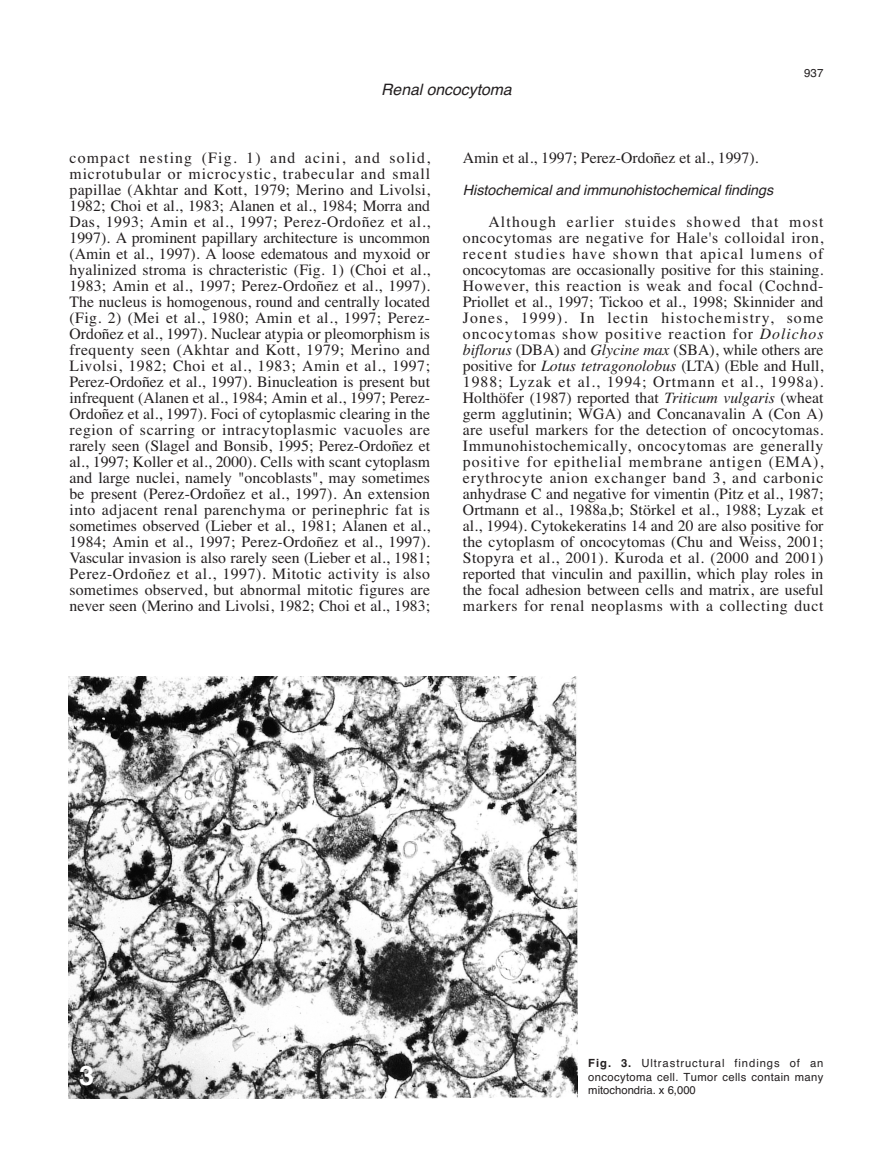
<style>
.page{position:relative;width:893px;height:1175px;background:#fff}
.page>*{position:absolute;margin:0;border:0;box-sizing:border-box;transform-origin:0 0}
.t1{font:700 27px "Helvetica";color:#fff}
.t2{font:15.75px/16px "Times";color:#231f20;text-align:justify}
.t3{font:italic 15.75px "Helvetica";color:#231f20}
.t4{font:italic 14.25px "Helvetica";color:#231f20}
.t5{font:11.55px "Helvetica";color:#231f20}
.t6{font:11.25px/13.5px "Helvetica";letter-spacing:.03em;color:#231f20;text-align:justify}
.s1{font-style:italic}
.s2{font-weight:700}
</style>
<div class="page">
<img style="left:68px;top:676px;width:509px;height:422px">
<p class="t3" style="left:381px;top:80px;width:132px">Renal oncocytoma</p>
<p class="t5" style="left:804px;top:66px;width:21px">937</p>
<p class="t2" style="left:70px;top:149px;width:362px">compact nesting (Fig. 1) and acini, and solid, microtubular or microcystic, trabecular and small papillae (Akhtar and Kott, 1979; Merino and Livolsi, 1982; Choi et al., 1983; Alanen et al., 1984; Morra and Das, 1993; Amin et al., 1997; Perez-Ordoñez et al., 1997). A prominent papillary architecture is uncommon (Amin et al., 1997). A loose edematous and myxoid or hyalinized stroma is chracteristic (Fig. 1) (Choi et al., 1983; Amin et al., 1997; Perez-Ordoñez et al., 1997).<br>The nucleus is homogenous, round and centrally located (Fig. 2) (Mei et al., 1980; Amin et al., 1997; Perez-Ordoñez et al., 1997). Nuclear atypia or pleomorphism is frequenty seen (Akhtar and Kott, 1979; Merino and Livolsi, 1982; Choi et al., 1983; Amin et al., 1997; Perez-Ordoñez et al., 1997). Binucleation is present but infrequent (Alanen et al., 1984; Amin et al., 1997; Perez-Ordoñez et al., 1997). Foci of cytoplasmic clearing in the region of scarring or intracytoplasmic vacuoles are rarely seen (Slagel and Bonsib, 1995; Perez-Ordoñez et al., 1997; Koller et al., 2000). Cells with scant cytoplasm and large nuclei, namely "oncoblasts", may sometimes be present (Perez-Ordoñez et al., 1997). An extension into adjacent renal parenchyma or perinephric fat is sometimes observed (Lieber et al., 1981; Alanen et al., 1984; Amin et al., 1997; Perez-Ordoñez et al., 1997).<br>Vascular invasion is also rarely seen (Lieber et al., 1981; Perez-Ordoñez et al., 1997). Mitotic activity is also sometimes observed, but abnormal mitotic figures are never seen (Merino and Livolsi, 1982; Choi et al., 1983;</p>
<p class="t2" style="left:463px;top:149px;width:297px">Amin et al., 1997; Perez-Ordoñez et al., 1997).</p>
<p class="t4" style="left:463px;top:181px;width:312px">Histochemical and immunohistochemical findings</p>
<p class="t2" style="left:463px;top:213px;width:362px;text-indent:26px">Although earlier stuides showed that most oncocytomas are negative for Hale's colloidal iron, recent studies have shown that apical lumens of oncocytomas are occasionally positive for this staining.<br>However, this reaction is weak and focal (Cochnd-Priollet et al., 1997; Tickoo et al., 1998; Skinnider and Jones, 1999). In lectin histochemistry, some oncocytomas show positive reaction for <span class="s1">Dolichos biflorus</span> (DBA) and <span class="s1">Glycine max</span> (SBA), while others are positive for <span class="s1">Lotus tetragonolobus</span> (LTA) (Eble and Hull, 1988; Lyzak et al., 1994; Ortmann et al., 1998a).<br>Holthöfer (1987) reported that <span class="s1">Triticum vulgaris</span> (wheat germ agglutinin; WGA) and Concanavalin A (Con A) are useful markers for the detection of oncocytomas.<br>Immunohistochemically, oncocytomas are generally positive for epithelial membrane antigen (EMA), erythrocyte anion exchanger band 3, and carbonic anhydrase C and negative for vimentin (Pitz et al., 1987; Ortmann et al., 1988a,b; Störkel et al., 1988; Lyzak et al., 1994). Cytokekeratins 14 and 20 are also positive for the cytoplasm of oncocytomas (Chu and Weiss, 2001; Stopyra et al., 2001). Kuroda et al. (2000 and 2001) reported that vinculin and paxillin, which play roles in the focal adhesion between cells and matrix, are useful markers for renal neoplasms with a collecting duct</p>
<h1 class="t1" style="left:79px;top:1059px;width:17px">3</h1>
<p class="t6" style="left:588px;top:1056px;width:237px"><span class="s2">Fig. 3.</span> Ultrastructural findings of an oncocytoma cell. Tumor cells contain many mitochondria. x 6,000</p>
</div>
